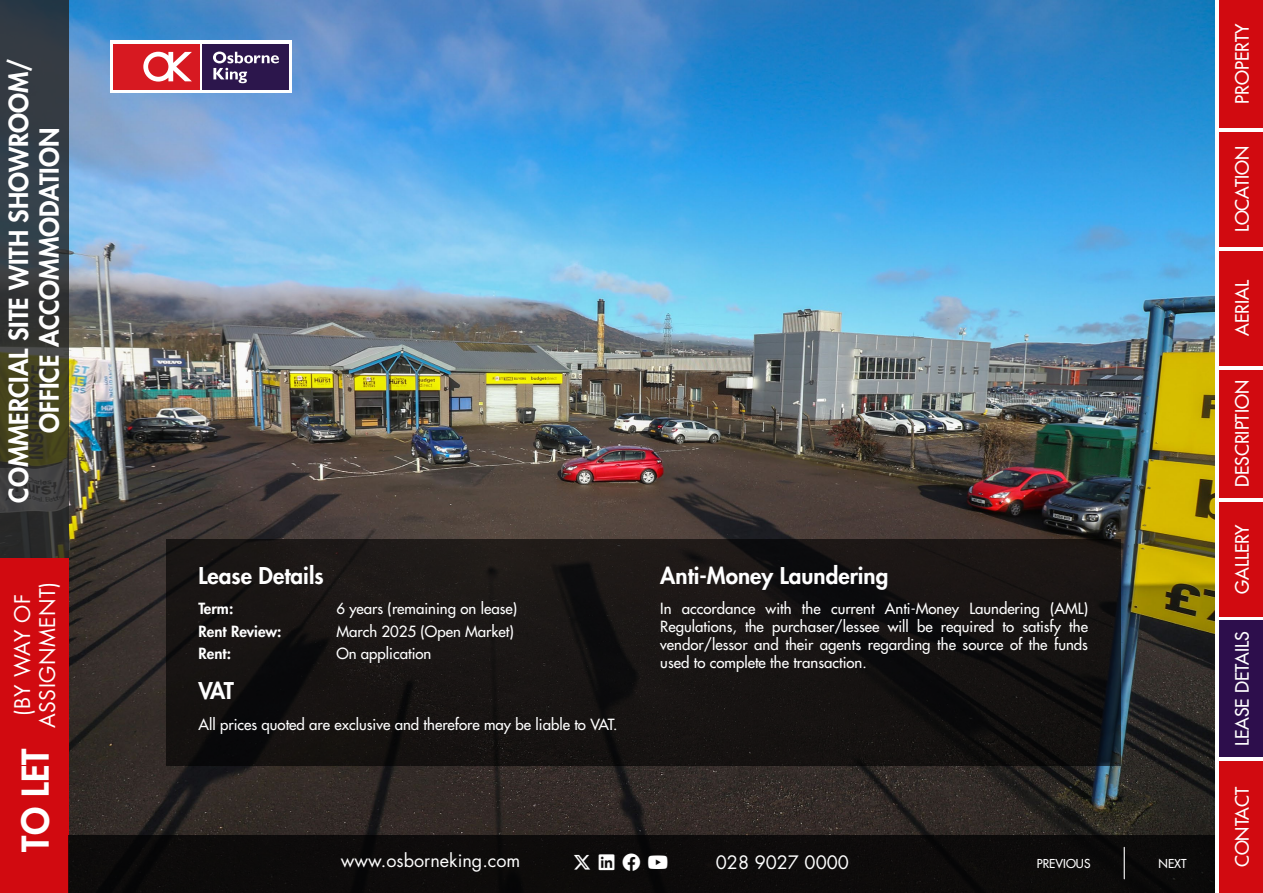
<style>
.page{position:relative;width:1263px;height:893px;background:#fff}
.page>*{position:absolute;margin:0;border:0;box-sizing:border-box;transform-origin:0 0}
.t1{font:800 36px "Futura Std";color:#fff}
.t2{font:800 25.5px/30.6px "Futura Std";color:#fff;text-align:center}
.t3{font:800 22.5px "Futura Std";color:#fff}
.t4{font:21px/25.2px "Futura Std";letter-spacing:.025em;color:#fff;text-align:center}
.t5{font:500 18px "Futura Std";color:#fff}
.t6{font:18px "Futura Std";color:#fff}
.t7{font:18px "Font Awesome 6 Brands";color:#fff}
.t8{font:500 15px/18px "Futura Std";color:#fff;text-align:justify}
.t9{font:800 15px "Futura Std";color:#fff}
.t10{font:500 12px "Futura Std";color:#fff}
</style>
<div class="page">
<img style="left:68px;top:0;width:1147px;height:835px">
<div style="left:1219px;top:0;width:44px;height:128px;background:#d10a10"></div>
<div style="left:1219px;top:132px;width:44px;height:115px;background:#d10a10"></div>
<div style="left:1219px;top:370px;width:44px;height:127px;background:#d10a10"></div>
<div style="left:1219px;top:761px;width:44px;height:132px;background:#d10a10"></div>
<div style="left:1219px;top:502px;width:44px;height:115px;background:#d10a10"></div>
<svg style="left:0;top:0;width:68px;height:558px;background:#363b38"></svg>
<div style="left:0;top:558px;width:68px;height:335px;background:#d10a10"></div>
<svg style="left:111px;top:40px;width:181px;height:53px"></svg>
<div style="left:203px;top:44px;width:86px;height:45px;background:#2c164c"></div>
<svg style="left:213px;top:52px;width:66px;height:31px"></svg>
<div style="left:114px;top:44px;width:86px;height:45px;background:#d71921"></div>
<svg style="left:143px;top:52px;width:49px;height:30px"></svg>
<div style="left:1219px;top:251px;width:44px;height:115px;background:#d10a10"></div>
<div style="left:1219px;top:621px;width:44px;height:136px;background:#2d0e4c"></div>
<svg style="left:166px;top:539px;width:955px;height:226px;background:#161312"></svg>
<div style="left:68px;top:835px;width:1147px;height:58px;background:#0d0b0b"></div>
<hr style="left:1124px;top:847px;width:1px;height:32px;background:#fff">
<h2 class="t2" style="left:3px;top:503px;width:446px;rotate:-90deg">COMMERCIAL SITE WITH SHOWROOM/<br>OFFICE ACCOMMODATION</h2>
<h3 class="t4" style="left:10px;top:728px;width:148px;rotate:-90deg">(BY WAY OF<br>ASSIGNMENT)</h3>
<h1 class="t1" style="left:13px;top:851px;width:105px;rotate:-90deg">TO LET</h1>
<h3 class="t3" style="left:199px;top:561px;width:127px">Lease Details</h3>
<p class="t9" style="left:199px;top:599px;width:36px">Term:</p>
<p class="t8" style="left:336px;top:600px;width:182px">6 years (remaining on lease)</p>
<p class="t9" style="left:199px;top:622px;width:85px">Rent Review:</p>
<p class="t8" style="left:336px;top:622px;width:179px">March 2025 (Open Market)</p>
<p class="t9" style="left:199px;top:644px;width:34px">Rent:</p>
<p class="t8" style="left:336px;top:644px;width:97px">On application</p>
<h3 class="t3" style="left:199px;top:676px;width:37px">VAT</h3>
<p class="t8" style="left:199px;top:715px;width:420px">All prices quoted are exclusive and therefore may be liable to VAT.</p>
<h3 class="t3" style="left:660px;top:561px;width:230px">Anti-Money Laundering</h3>
<p class="t8" style="left:660px;top:600px;width:429px">In accordance with the current Anti-Money Laundering (AML)<br>Regulations, the purchaser/lessee will be required to satisfy the vendor/lessor and their agents regarding the source of the funds used to complete the transaction.</p>
<p class="t6" style="left:341px;top:849px;width:181px">www.osborneking.com</p>
<p class="t7" style="left:648px;top:853px;width:22px">□◆▼◆</p>
<p class="t6" style="left:716px;top:851px;width:135px">028 9027 0000</p>
<p class="t10" style="left:1037px;top:856px;width:55px">PREVIOUS</p>
<p class="t10" style="left:1158px;top:856px;width:30px">NEXT</p>
<p class="t5" style="left:1231px;top:104px;width:82px;rotate:-90deg">PROPERTY</p>
<p class="t5" style="left:1231px;top:232px;width:88px;rotate:-90deg">LOCATION</p>
<p class="t5" style="left:1231px;top:336px;width:57px;rotate:-90deg">AERIAL</p>
<p class="t5" style="left:1231px;top:487px;width:109px;rotate:-90deg">DESCRIPTION</p>
<p class="t5" style="left:1231px;top:594px;width:71px;rotate:-90deg">GALLERY</p>
<p class="t5" style="left:1231px;top:746px;width:116px;rotate:-90deg">LEASE DETAILS</p>
<p class="t5" style="left:1231px;top:867px;width:82px;rotate:-90deg">CONTACT</p>
</div>
